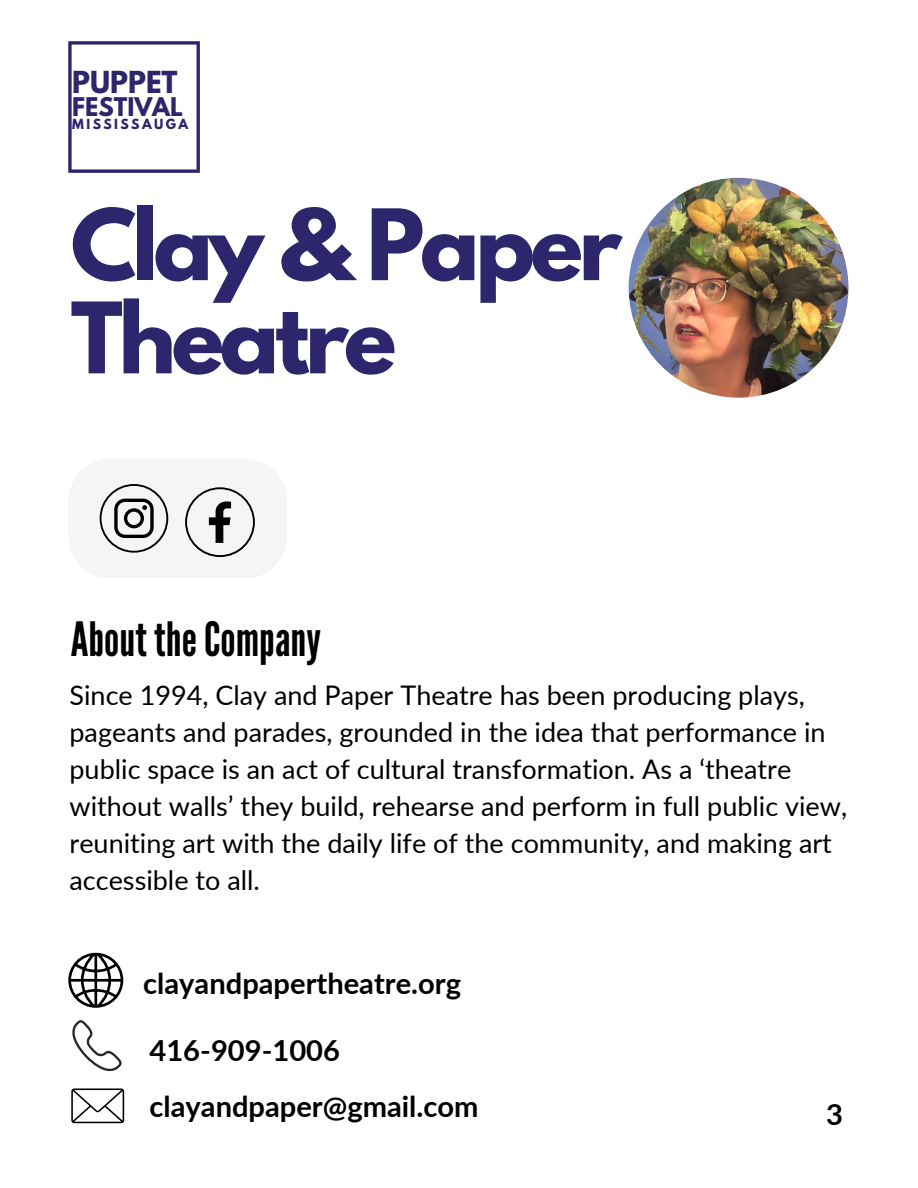
<style>
.page{position:relative;width:918px;height:1188px;background:#fff}
.page>*{position:absolute;margin:0;border:0;box-sizing:border-box;transform-origin:0 0}
.t1{font:700 87.15px/93.2px "League Spartan";letter-spacing:-.05em;color:#2e266d}
.t2{font:47.25px "League Gothic";color:#000}
.t3{font:700 29.1px "Lato";color:#000}
.t4{font:27px/37.2px "Lato";color:#000}
.t5{font:700 26.85px "League Spartan";color:#2e266d}
.t6{font:700 22.8px "League Spartan";color:#2e266d}
.t7{font:700 12.45px "League Spartan";letter-spacing:.195em;color:#2e266d}
</style>
<div class="page">
<svg style="left:68px;top:42px;width:132px;height:131px"></svg>
<img style="left:629px;top:178px;width:219px;height:220px;border-radius:50%">
<svg style="left:68px;top:953px;width:55px;height:55px"></svg>
<svg style="left:72px;top:1020px;width:50px;height:51px"></svg>
<svg style="left:71px;top:1088px;width:53px;height:35px"></svg>
<div style="left:68px;top:459px;width:219px;height:119px;background:#f4f5f7;border-radius:43px"></div>
<svg style="left:100px;top:484px;width:68px;height:69px"></svg>
<svg style="left:185px;top:487px;width:70px;height:70px"></svg>
<p class="t5" style="left:72px;top:69px;width:107px">PUPPET</p>
<p class="t6" style="left:72px;top:96px;width:112px">FESTIVAL</p>
<p class="t7" style="left:72px;top:118px;width:118px">MISSISSAUGA</p>
<h1 class="t1" style="left:71px;top:210px;width:553px">Clay &amp; Paper<br>Theatre</h1>
<h2 class="t2" style="left:71px;top:612px;width:252px">About theCompany</h2>
<p class="t4" style="left:70px;top:676px;width:779px">Since 1994, Clay and Paper Theatre has been producing plays, pageants and parades, grounded in the idea that performance in public space is an act of cultural transformation. As a ‘theatre without walls’ they build, rehearse and perform in full public view, reuniting art with the daily life of the community, and making art accessible to all.</p>
<p class="t3" style="left:143px;top:965px;width:319px">clayandpapertheatre.org</p>
<p class="t3" style="left:150px;top:1033px;width:192px">416-909-1006</p>
<p class="t3" style="left:150px;top:1088px;width:330px">clayandpaper@gmail.com</p>
<p class="t3" style="left:826px;top:1096px;width:18px">3</p>
</div>
